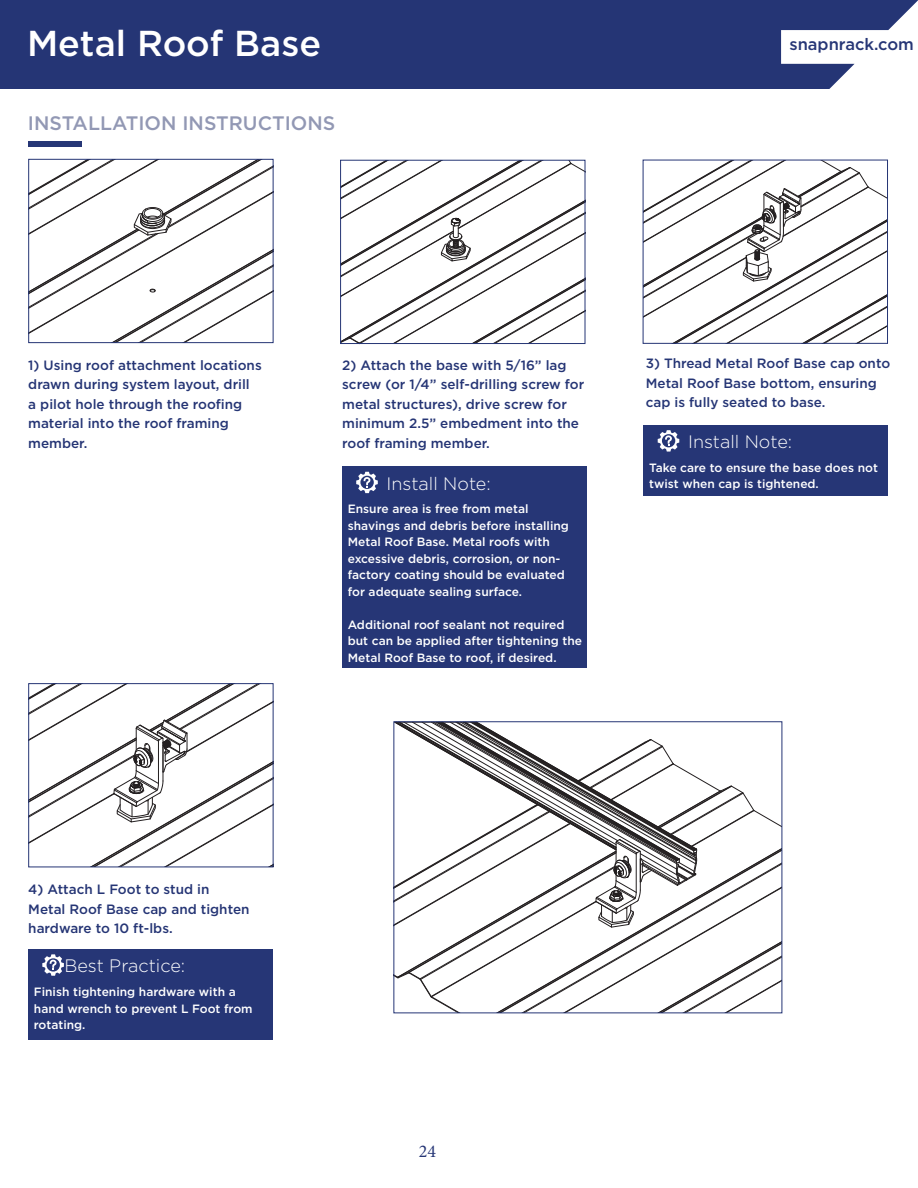
<style>
.page{position:relative;width:918px;height:1188px;background:#fff}
.page>*{position:absolute;margin:0;border:0;box-sizing:border-box;transform-origin:0 0}
.t1{font:500 36px "Gotham";color:#fff}
.t2{font:500 19.5px "Gotham";color:#9298b4}
.t3{font:300 18px "Gotham";color:#fff}
.t4{font:18px "Minion Pro";color:#263676}
.t5{font:500 16.5px "Gotham";color:#263676}
.t6{font:500 13.5px/19.5px "Gotham";color:#253575}
.t7{font:500 12px/16.5px "Gotham";color:#fff}
</style>
<div class="page">
<div style="left:0;top:0;width:918px;height:107px;background:#253575"></div>
<svg style="left:781px;top:0;width:137px;height:90px"></svg>
<div style="left:0;top:90px;width:918px;height:18px;background:#fff"></div>
<div style="left:28px;top:142px;width:54px;height:5px;background:#263676"></div>
<svg style="left:30px;top:161px;width:241px;height:180px"></svg>
<div style="left:28px;top:159px;width:245px;height:184px;border:1px solid #253575"></div>
<svg style="left:645px;top:162px;width:241px;height:180px"></svg>
<div style="left:643px;top:160px;width:245px;height:184px;border:1px solid #253575"></div>
<svg style="left:342px;top:162px;width:241px;height:180px"></svg>
<div style="left:340px;top:160px;width:245px;height:184px;border:1px solid #253575"></div>
<div style="left:342px;top:466px;width:244px;height:202px;background:#263676"></div>
<svg style="left:356px;top:472px;width:22px;height:21px"></svg>
<div style="left:644px;top:425px;width:244px;height:71px;background:#263676"></div>
<svg style="left:658px;top:430px;width:21px;height:22px"></svg>
<svg style="left:30px;top:685px;width:241px;height:180px"></svg>
<div style="left:28px;top:683px;width:245px;height:184px;border:1px solid #253575"></div>
<div style="left:28px;top:949px;width:245px;height:90px;background:#263676"></div>
<svg style="left:42px;top:954px;width:22px;height:22px"></svg>
<svg style="left:395px;top:723px;width:385px;height:288px"></svg>
<div style="left:393px;top:721px;width:389px;height:292px;border:1px solid #253575"></div>
<h1 class="t1" style="left:27px;top:20px;width:296px">Metal Roof Base</h1>
<h2 class="t2" style="left:28px;top:110px;width:309px">INSTALLATION INSTRUCTIONS</h2>
<p class="t5" style="left:789px;top:34px;width:126px">snapnrack.com</p>
<p class="t6" style="left:28px;top:355px;width:235px">1) Using roof attachment locations drawn during system layout, drill<br>a pilot hole through the roofing material into the roof framing member.</p>
<p class="t6" style="left:342px;top:355px;width:244px">2) Attach the base with 5/16” lag screw (or 1/4” self-drilling screw for metal structures), drive screw for minimum 2.5” embedment into the roof framing member.</p>
<p class="t6" style="left:646px;top:354px;width:246px">3) Thread Metal Roof Base cap onto<br>Metal Roof Base bottom, ensuring cap is fully seated to base.</p>
<h3 class="t3" style="left:688px;top:430px;width:106px">Install Note:</h3>
<p class="t6" style="left:28px;top:879px;width:223px">4) Attach L Foot to stud in<br>Metal Roof Base cap and tighten hardware to 10 ft-lbs.</p>
<h3 class="t3" style="left:64px;top:955px;width:122px">Best Practice:</h3>
<p class="t7" style="left:34px;top:983px;width:220px">Finish tightening hardware with a hand wrench to prevent L Foot from rotating.</p>
<h3 class="t3" style="left:387px;top:472px;width:106px">Install Note:</h3>
<p class="t7" style="left:348px;top:501px;width:223px">Ensure area is free from metal shavings and debris before installing Metal Roof Base. Metal roofs with excessive debris, corrosion, or non&shy;factory coating should be evaluated for adequate sealing surface.</p>
<p class="t7" style="left:348px;top:616px;width:236px">Additional roof sealant not required but can be applied after tightening the<br>Metal Roof Base to roof, if desired.</p>
<p class="t7" style="left:649px;top:459px;width:230px">Take care to ensure the base does not twist when cap is tightened.</p>
<h3 class="t4" style="left:419px;top:1139px;width:19px">24</h3>
</div>
